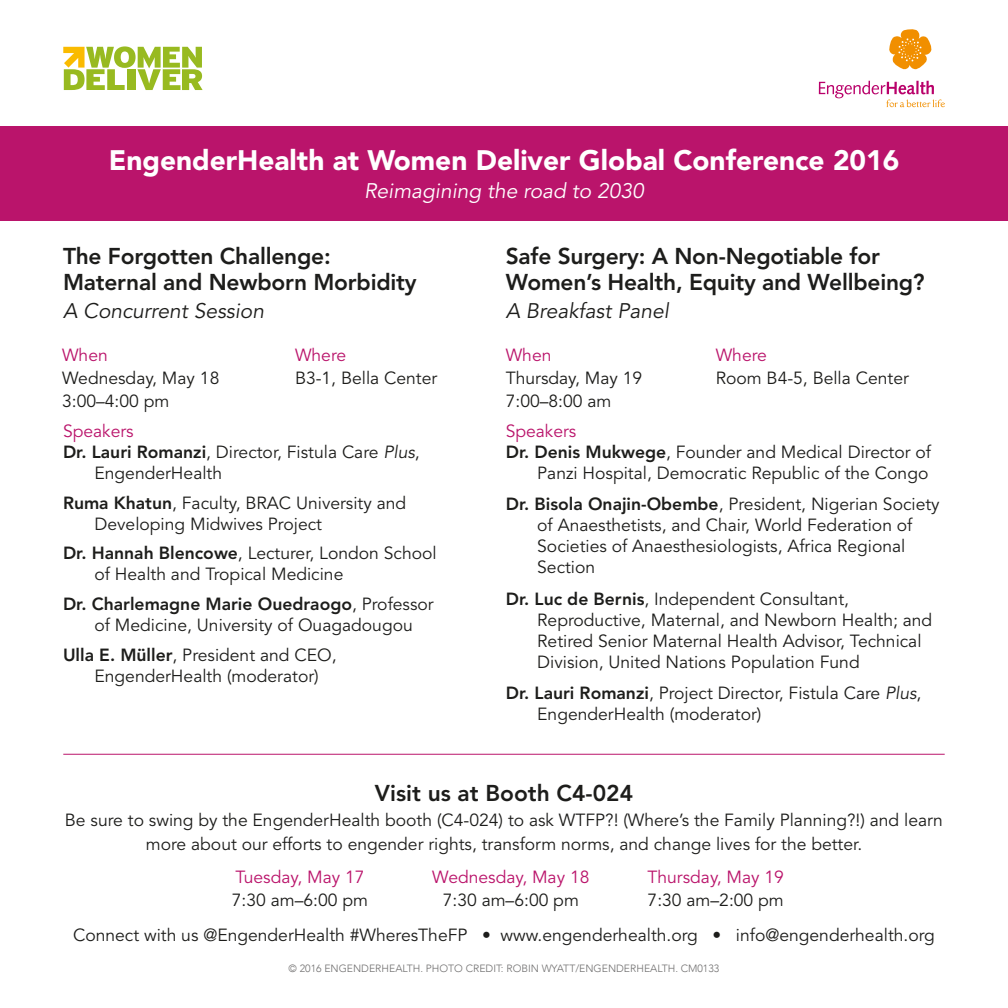
<style>
.page{position:relative;width:1008px;height:1008px;background:#fff}
.page>*{position:absolute;margin:0;border:0;box-sizing:border-box;transform-origin:0 0}
.t1{font:900 28px "Avenir LT Std";color:#fff}
.t2{font:800 22.75px/26.2px "Avenir LT Std";letter-spacing:-.01em;color:#1d1d1b}
.t3{font:italic 21px "Avenir LT Std";color:#1d1d1b}
.t4{font:italic 21px "Avenir LT Std";color:#fff}
.t5{font:17.5px/21px "Avenir LT Std";color:#1d1d1b}
.t6{font:17.5px "Avenir LT Std";color:#ba146b}
.t7{font:300 10.5px "Avenir";color:#706f6f}
.s1{font-weight:800}
.s2{font-style:italic}
</style>
<div class="page">
<div style="left:0;top:126px;width:1008px;height:94px;background:#ba146b"></div>
<hr style="left:63px;top:754px;width:882px;height:1px;background:#ba146b">
<svg style="left:889px;top:29px;width:43px;height:41px"></svg>
<svg style="left:819px;top:81px;width:126px;height:26px"></svg>
<svg style="left:63px;top:46px;width:140px;height:44px"></svg>
<h1 class="t1" style="left:109px;top:144px;width:792px">EngenderHealth at Women Deliver Global Conference 2016</h1>
<p class="t4" style="left:364px;top:179px;width:281px">Reimagining the road to 2030</p>
<h2 class="t2" style="left:63px;top:243px;width:355px">The Forgotten Challenge:<br>Maternal and Newborn Morbidity</h2>
<p class="t3" style="left:63px;top:298px;width:203px">A Concurrent Session</p>
<p class="t6" style="left:62px;top:345px;width:47px">When</p>
<p class="t5" style="left:62px;top:367px;width:159px;line-height:22.8px">Wednesday, May 18<br>3:00–4:00 pm</p>
<p class="t6" style="left:295px;top:345px;width:53px">Where</p>
<p class="t5" style="left:295px;top:368px;width:144px">B3-1, Bella Center</p>
<p class="t6" style="left:63px;top:421px;width:72px">Speakers</p>
<p class="t5" style="left:63px;top:442px;width:358px"><span class="s1">Dr. Lauri Romanzi</span>, Director, Fistula Care <span class="s2">Plus</span>,</p>
<p class="t5" style="left:94px;top:463px;width:129px">EngenderHealth</p>
<p class="t5" style="left:94px;top:493px;width:313px;text-indent:-32px"><span class="s1">Ruma Khatun</span>, Faculty, BRAC University and<br>Developing Midwives Project</p>
<p class="t5" style="left:94px;top:543px;width:344px;text-indent:-32px"><span class="s1">Dr. Hannah Blencowe</span>, Lecturer, London School of Health and Tropical Medicine</p>
<p class="t5" style="left:94px;top:594px;width:341px;text-indent:-32px"><span class="s1">Dr. Charlemagne Marie Ouedraogo</span>, Professor of Medicine, University of Ouagadougou</p>
<p class="t5" style="left:94px;top:645px;width:244px;text-indent:-32px"><span class="s1">Ulla E. Müller</span>, President and CEO,<br>EngenderHealth (moderator)</p>
<h2 class="t2" style="left:506px;top:243px;width:421px">Safe Surgery: A Non-Negotiable for<br>Women’s Health, Equity and Wellbeing?</h2>
<p class="t3" style="left:506px;top:298px;width:164px">A Breakfast Panel</p>
<p class="t6" style="left:506px;top:345px;width:47px">When</p>
<p class="t5" style="left:506px;top:367px;width:138px;line-height:22.8px">Thursday, May 19<br>7:00–8:00 am</p>
<p class="t6" style="left:716px;top:345px;width:53px">Where</p>
<p class="t5" style="left:716px;top:368px;width:195px">Room B4-5, Bella Center</p>
<p class="t6" style="left:506px;top:421px;width:72px">Speakers</p>
<p class="t5" style="left:506px;top:442px;width:427px"><span class="s1">Dr. Denis Mukwege</span>, Founder and Medical Director of</p>
<p class="t5" style="left:537px;top:463px;width:393px">Panzi Hospital, Democratic Republic of the Congo</p>
<p class="t5" style="left:537px;top:494px;width:404px;text-indent:-32px"><span class="s1">Dr. Bisola Onajin-Obembe</span>, President, Nigerian Society of Anaesthetists, and Chair, World Federation of Societies of Anaesthesiologists, Africa Regional Section</p>
<p class="t5" style="left:537px;top:589px;width:397px;text-indent:-32px"><span class="s1">Dr. Luc de Bernis</span>, Independent Consultant, Reproductive, Maternal, and Newborn Health; and Retired Senior Maternal Health Advisor, Technical Division, United Nations Population Fund</p>
<p class="t5" style="left:537px;top:683px;width:386px;text-indent:-32px"><span class="s1">Dr. Lauri Romanzi</span>, Project Director, Fistula Care <span class="s2">Plus</span>,<br>EngenderHealth (moderator)</p>
<h2 class="t2" style="left:375px;top:781px;width:260px">Visit us at Booth C4-024</h2>
<p class="t5" style="left:65px;top:808px;width:880px;line-height:24.5px;text-align:center">Be sure to swing by the EngenderHealth booth (C4-024) to ask WTFP?! (Where’s the Family Planning?!) and learn more about our efforts to engender rights, transform norms, and change lives for the better.</p>
<p class="t6" style="left:235px;top:867px;width:131px">Tuesday, May 17</p>
<p class="t5" style="left:232px;top:890px;width:138px">7:30 am–6:00 pm</p>
<p class="t6" style="left:432px;top:867px;width:159px">Wednesday, May 18</p>
<p class="t5" style="left:443px;top:890px;width:138px">7:30 am–6:00 pm</p>
<p class="t6" style="left:647px;top:867px;width:138px">Thursday, May 19</p>
<p class="t5" style="left:648px;top:890px;width:138px">7:30 am–2:00 pm</p>
<p class="t5" style="left:73px;top:925px;width:863px">Connect with us @EngenderHealth #WheresTheFP • www.engenderhealth.org • info@engenderhealth.org</p>
<p class="t7" style="left:289px;top:962px;width:432px">© 2016 ENGENDERHEALTH. PHOTO CREDIT: ROBIN WYATT/ENGENDERHEALTH. CM0133</p>
</div>
